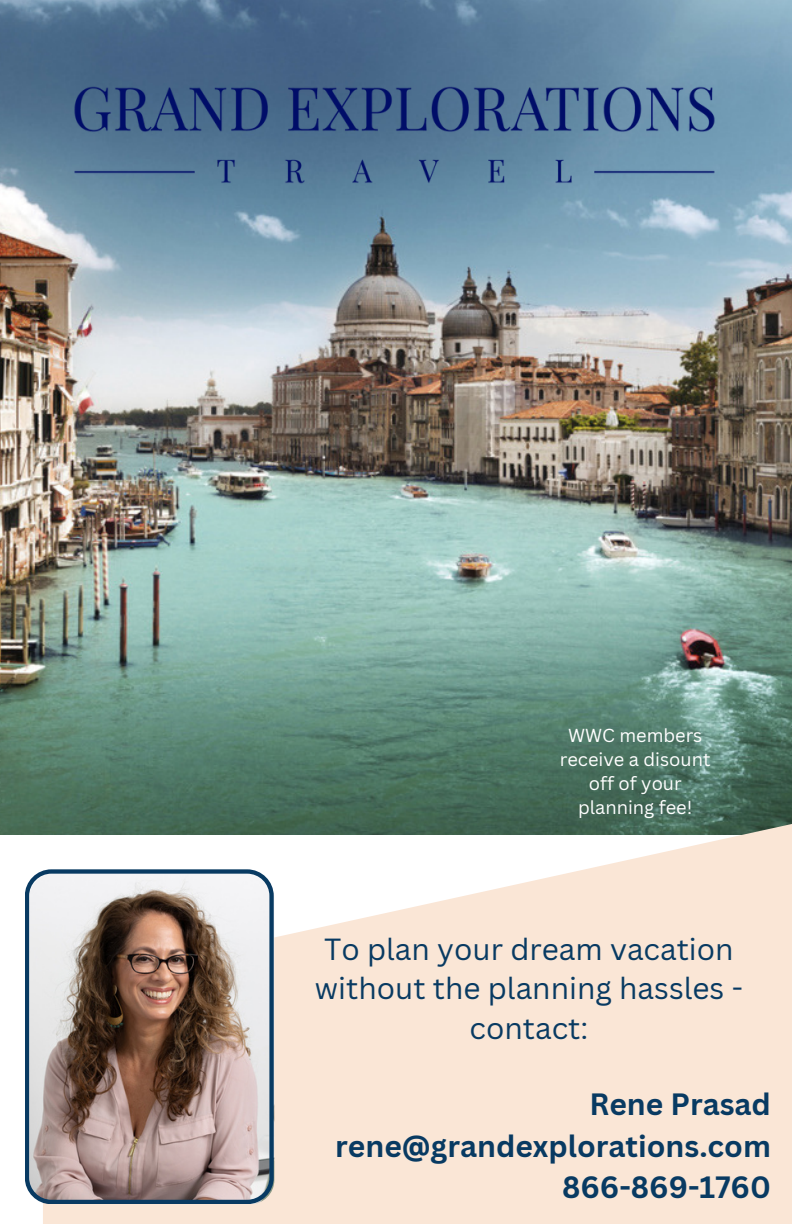
<style>
.page{position:relative;width:792px;height:1224px;background:#fff}
.page>*{position:absolute;margin:0;border:0;box-sizing:border-box;transform-origin:0 0}
.t1{font:700 30px/41.4px "Canva Sans";color:#083a62;text-align:right}
.t2{font:29.8px/39.8px "Canva Sans";color:#083a62;text-align:center}
.t3{font:18.2px/24px "Canva Sans";color:#fff;text-align:center}
</style>
<div class="page">
<img style="left:0;top:0;width:792px;height:834px">
<svg style="left:43px;top:820px;width:749px;height:404px;background:#f1e3d5"></svg>
<img style="left:25px;top:869px;width:249px;height:335px">
<img style="left:56px;top:76px;width:677px;height:114px">
<p class="t3" style="left:560px;top:723px;width:152px">WWC members receive a disount off of your planning fee!</p>
<p class="t2" style="left:315px;top:928px;width:430px">To plan your dream vacation without the planning hassles - contact:</p>
<p class="t1" style="left:335px;top:1083px;width:437px">Rene Prasad rene@grandexplorations.com<br>866-869-1760</p>
</div>
